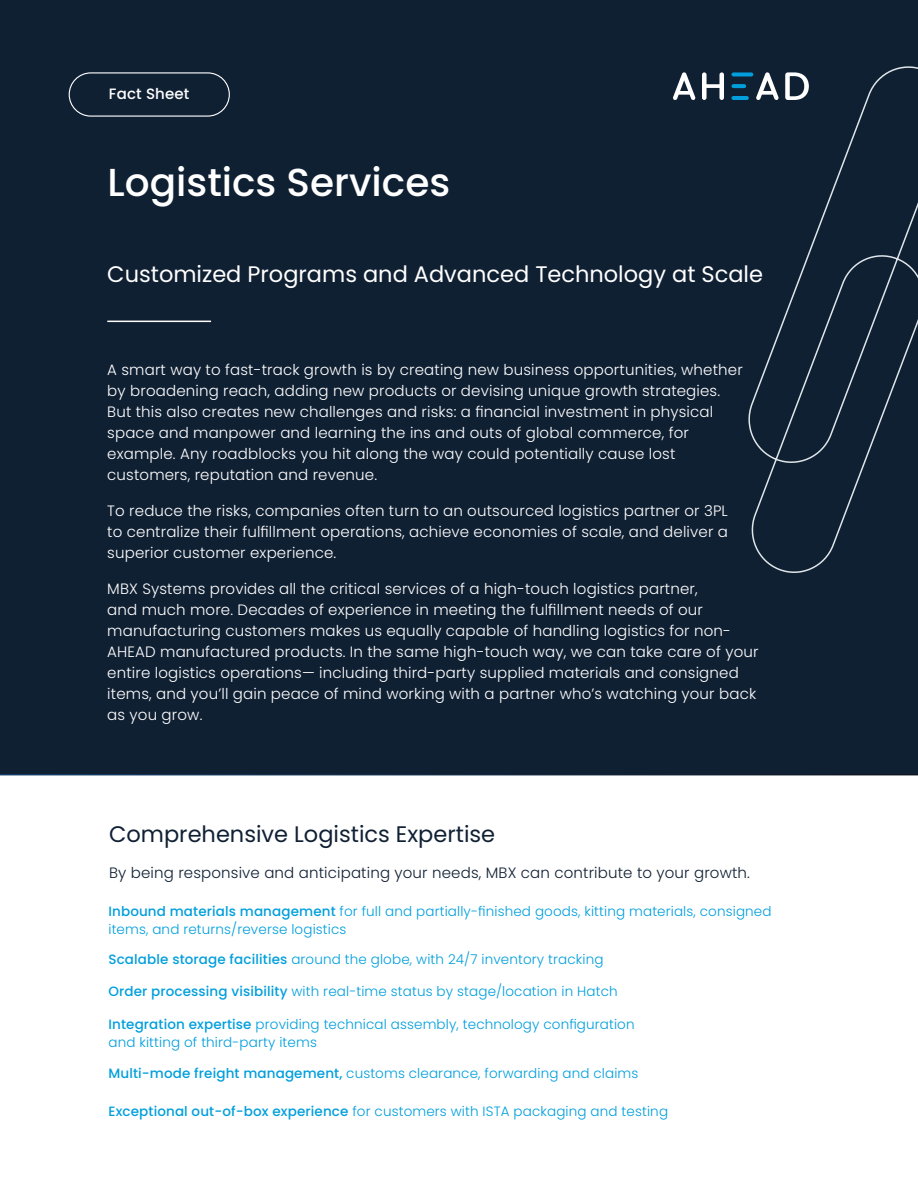
<style>
.page{position:relative;width:918px;height:1188px;background:#fff}
.page>*{position:absolute;margin:0;border:0;box-sizing:border-box;transform-origin:0 0}
.t1{font:500 39px "Poppins";color:#fff}
.t2{font:22.5px "Poppins";color:#fff}
.t3{font:22.5px "Poppins";color:#102033}
.t4{font:300 15px/21px "Poppins";letter-spacing:.01em;color:#fff}
.t5{font:300 15px "Poppins";letter-spacing:.01em;color:#102033}
.t6{font:500 15px "Poppins";letter-spacing:.01em;color:#fff}
.t7{font:300 13.5px/18px "Poppins";letter-spacing:.01em;color:#009fdc}
.s1{font-weight:500}
</style>
<div class="page">
<div style="left:0;top:0;width:918px;height:775px;background:#102033"></div>
<svg style="left:673px;top:72px;width:23px;height:28px"></svg>
<svg style="left:702px;top:72px;width:22px;height:28px"></svg>
<hr style="left:731px;top:96px;width:18px;height:4px;background:#009fdc;border-radius:2px">
<svg style="left:731px;top:84px;width:15px;height:4px"></svg>
<svg style="left:731px;top:72px;width:22px;height:4px"></svg>
<div style="left:742px;top:61px;width:176px;height:519px;background:#102033"></div>
<div style="left:69px;top:72px;width:161px;height:45px;border:1px solid #fff;border-radius:22px"></div>
<hr style="left:107px;top:321px;width:104px;height:1px;background:#fff">
<p class="t6" style="left:109px;top:85px;width:82px">Fact Sheet</p>
<h1 class="t1" style="left:108px;top:160px;width:344px">Logistics Services</h1>
<h2 class="t2" style="left:107px;top:261px;width:657px">Customized Programs and Advanced Technology at Scale</h2>
<p class="t4" style="left:107px;top:359px;width:637px">A smart way to fast-track growth is by creating new business opportunities, whether by broadening reach, adding new products or devising unique growth strategies.<br>But this also creates new challenges and risks: a financial investment in physical space and manpower and learning the ins and outs of global commerce, for example. Any roadblocks you hit along the way could potentially cause lost customers, reputation and revenue.</p>
<p class="t4" style="left:107px;top:500px;width:622px;text-align:justify">To reduce the risks, companies often turn to an outsourced logistics partner or 3PL to centralize their fulfillment operations, achieve economies of scale, and deliver a superior customer experience.</p>
<p class="t4" style="left:107px;top:578px;width:653px">MBX Systems provides all the critical services of a high-touch logistics partner,<br>and much more. Decades of experience in meeting the fulfillment needs of our manufacturing customers makes us equally capable of handling logistics for non-AHEAD manufactured products. In the same high-touch way, we can take care of your entire logistics operations— including third-party supplied materials and consigned items, and you’ll gain peace of mind working with a partner who’s watching your back as you grow.</p>
<h2 class="t3" style="left:109px;top:821px;width:388px">Comprehensive Logistics Expertise</h2>
<p class="t5" style="left:109px;top:864px;width:642px">By being responsive and anticipating your needs, MBX can contribute to your growth.</p>
<p class="t7" style="left:108px;top:902px;width:665px"><span class="s1">Inbound materials management</span> for full and partially-finished goods, kitting materials, consigned items, and returns/reverse logistics</p>
<p class="t7" style="left:108px;top:951px;width:497px"><span class="s1">Scalable storage facilities</span> around the globe, with 24/7 inventory tracking</p>
<p class="t7" style="left:108px;top:983px;width:511px"><span class="s1">Order processing visibility</span> with real-time status by stage/location in Hatch</p>
<p class="t7" style="left:108px;top:1015px;width:528px"><span class="s1">Integration expertise</span> providing technical assembly, technology configuration and kitting of third-party items</p>
<p class="t7" style="left:108px;top:1064px;width:531px"><span class="s1">Multi-mode freight management,</span> customs clearance, forwarding and claims</p>
<p class="t7" style="left:108px;top:1103px;width:561px"><span class="s1">Exceptional out-of-box experience</span> for customers with ISTA packaging and testing</p>
</div>
